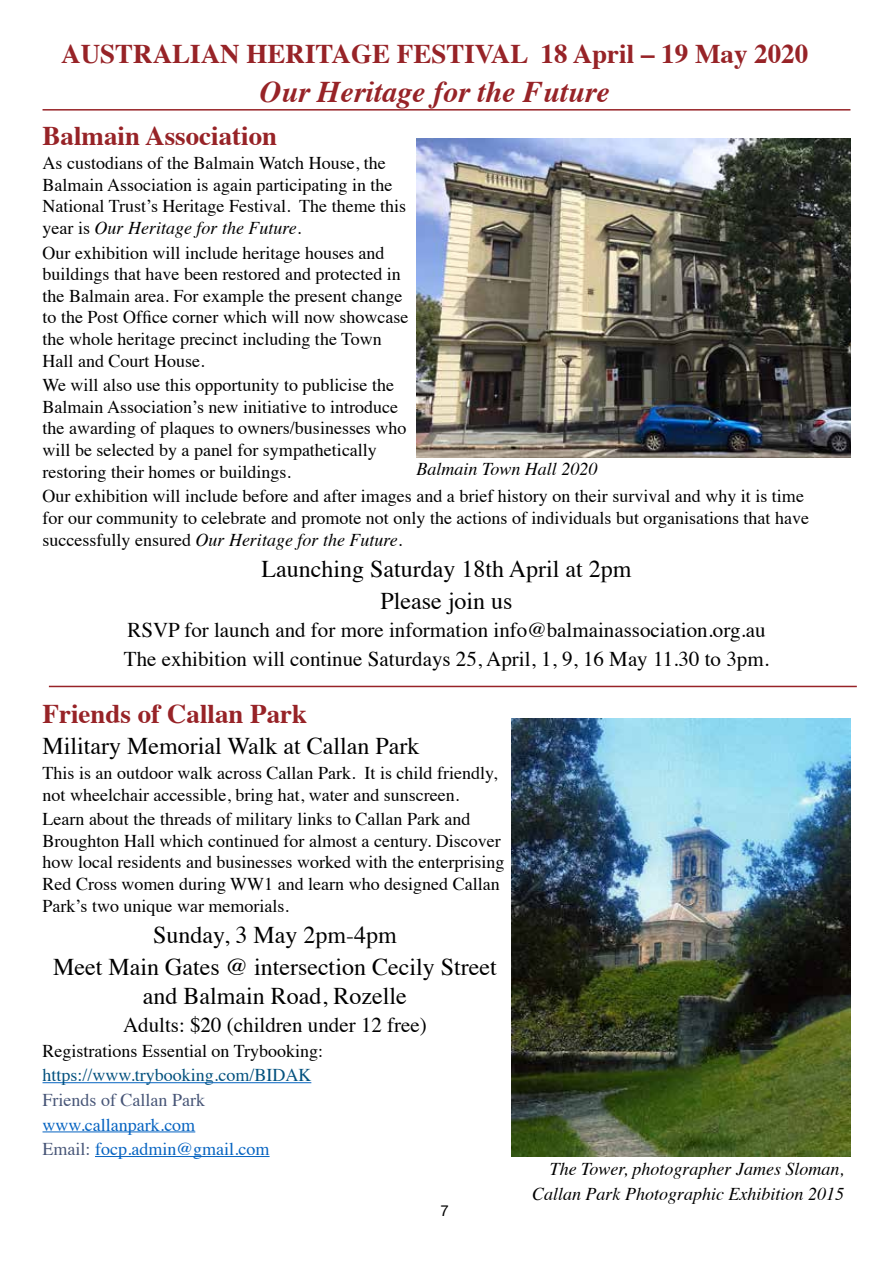
<style>
.page{position:relative;width:893px;height:1263px;background:#fff}
.page>*{position:absolute;margin:0;border:0;box-sizing:border-box;transform-origin:0 0}
.t1{font:italic 700 30px "Times";color:#972327}
.t2{font:700 27px "Times";color:#972327}
.t3{font:24px/31.8px "Times";color:#000;text-align:center}
.t4{font:21px/28.2px "Times";color:#000}
.t5{font:18px/21.6px "Times";color:#000}
.t6{font:italic 18px/24.6px "Times";color:#000;text-align:right}
.t7{font:18px/24.6px "Times";color:#0563c1}
.t8{font:18px "Times";color:#03517e}
.t9{font:18px "Times";color:#475577}
.t10{font:15px "Helvetica Neue";color:#000}
.s1{font-style:italic}
.s2{color:#475577}
</style>
<div class="page">
<hr style="left:43px;top:1082px;width:268px;height:1px;background:#0563c1">
<hr style="left:43px;top:1131px;width:152px;height:1px;background:#0563c1">
<hr style="left:95px;top:1156px;width:175px;height:1px;background:#0563c1">
<img style="left:512px;top:718px;width:338px;height:439px">
<img style="left:417px;top:139px;width:433px;height:318px">
<hr style="left:49px;top:686px;width:808px;height:1px;background:#972327">
<hr style="left:43px;top:109px;width:807px;height:2px;background:#972327">
<h2 class="t2" style="left:61px;top:28px;width:748px">AUSTRALIAN HERITAGE FESTIVAL 18 April – 19 May 2020</h2>
<h1 class="t1" style="left:260px;top:64px;width:352px">Our Heritage for the Future</h1>
<h2 class="t2" style="left:43px;top:110px;width:236px">Balmain Association</h2>
<p class="t5" style="left:43px;top:151px;width:365px">As custodians of the Balmain Watch House, the Balmain Association is again participating in the National Trust’s Heritage Festival. The theme this year is <span class="s1">Our Heritage for the Future</span>.</p>
<p class="t5" style="left:43px;top:240px;width:367px">Our exhibition will include heritage houses and buildings that have been restored and protected in the Balmain area. For example the present change to the Post Office corner which will now showcase the whole heritage precinct including the Town Hall and Court House.</p>
<p class="t5" style="left:43px;top:373px;width:365px">We will also use this opportunity to publicise the Balmain Association’s new initiative to introduce the awarding of plaques to owners/businesses who will be selected by a panel for sympathetically restoring their homes or buildings.</p>
<p class="t5" style="left:43px;top:484px;width:768px">Our exhibition will include before and after images and a brief history on their survival and why it is time for our community to celebrate and promote not only the actions of individuals but organisations that have successfully ensured <span class="s1">Our Heritage for the Future</span>.</p>
<h3 class="t3" style="left:261px;top:551px;width:371px">Launching Saturday 18th April at 2pm<br>Please join us</h3>
<p class="t4" style="left:124px;top:614px;width:646px">RSVP for launch and for more information info@balmainassociation.org.au<br>The exhibition will continue Saturdays 25, April, 1, 9, 16 May 11.30 to 3pm.</p>
<h2 class="t2" style="left:43px;top:687px;width:266px">Friends of Callan Park</h2>
<h3 class="t3" style="left:43px;top:728px;width:378px">Military Memorial Walk at Callan Park</h3>
<p class="t5" style="left:43px;top:760px;width:456px">This is an outdoor walk across Callan Park. It is child friendly, not wheelchair accessible, bring hat, water and sunscreen.</p>
<p class="t5" style="left:43px;top:807px;width:463px">Learn about the threads of military links to Callan Park and Broughton Hall which continued for almost a century. Discover how local residents and businesses worked with the enterprising Red Cross women during WW1 and learn who designed Callan Park’s two unique war memorials.</p>
<h3 class="t3" style="left:53px;top:917px;width:445px">Sunday, 3 May 2pm-4pm<br>Meet Main Gates @ intersection Cecily Street</h3>
<h3 class="t3" style="left:143px;top:978px;width:265px">and Balmain Road, Rozelle</h3>
<p class="t4" style="left:123px;top:1009px;width:305px">Adults: $20 (children under 12 free)</p>
<p class="t5" style="left:43px;top:1038px;width:282px">Registrations Essential on Trybooking:</p>
<p class="t8" style="left:43px;top:1058px;width:270px">https://www.trybooking.com/BIDAK</p>
<p class="t9" style="left:43px;top:1083px;width:164px">Friends of Callan Park</p>
<p class="t7" style="left:43px;top:1111px;width:229px">www.callanpark.com<br><span class="s2">Email:</span> focp.admin@gmail.com</p>
<p class="t6" style="left:417px;top:456px;width:182px">Balmain Town Hall 2020</p>
<p class="t10" style="left:441px;top:1199px;width:10px">7</p>
<p class="t6" style="left:532px;top:1156px;width:314px">The Tower, photographer James Sloman,<br>Callan Park Photographic Exhibition 2015</p>
</div>
